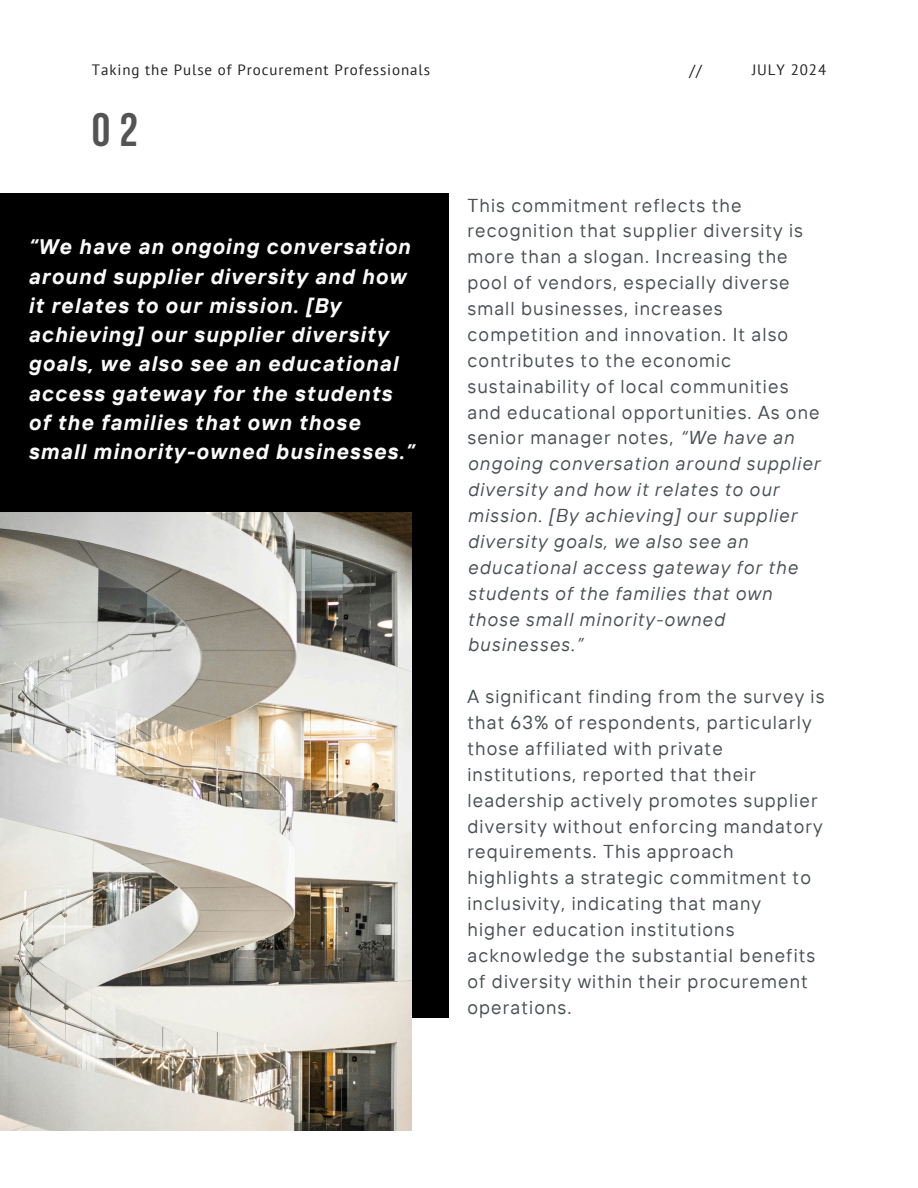
<style>
.page{position:relative;width:918px;height:1188px;background:#fff}
.page>*{position:absolute;margin:0;border:0;box-sizing:border-box;transform-origin:0 0}
.t1{font:700 46.65px "Bebas Neue";color:#545454}
.t2{font:italic 700 21px/29.2px "TT Interphases";letter-spacing:.06em;color:#fafafa}
.t3{font:18.75px/25.8px "TT Interphases";letter-spacing:.06em;color:#495052}
.t4{font:15.9px "PT Sans";color:#222}
.t5{font:15px "PT Sans";letter-spacing:.06em;color:#222}
.s1{font-style:italic}
</style>
<div class="page">
<div style="left:0;top:194px;width:448px;height:824px;background:#000"></div>
<img style="left:0;top:513px;width:412px;height:617px">
<h1 class="t5" style="left:92px;top:60px;width:340px">Taking the Pulse of Procurement Professionals</h1>
<p class="t4" style="left:689px;top:60px;width:14px">//</p>
<p class="t5" style="left:752px;top:60px;width:76px">JULY 2024</p>
<h2 class="t1" style="left:92px;top:112px;width:48px">02</h2>
<h2 class="t2" style="left:28px;top:232px;width:387px">“We have an ongoing conversation around supplier diversity and how it relates to our mission. [By achieving] our supplier diversity goals, we also see an educational access gateway for the students of the families that own those small minority-owned businesses.”</h2>
<h3 class="t3" style="left:468px;top:192px;width:354px">This commitment reflects the recognition that supplier diversity is more than a slogan. Increasing the pool of vendors, especially diverse small businesses, increases competition and innovation. It also contributes to the economic sustainability of local communities and educational opportunities. As one senior manager notes, <span class="s1">“We have an ongoing conversation around supplier diversity and how it relates to our mission. [By achieving] our supplier diversity goals, we also see an educational access gateway for the students of the families that own those small minority-owned businesses.”</span></h3>
<p class="t3" style="left:468px;top:683px;width:358px">A significant finding from the survey is that 63% of respondents, particularly those affiliated with private institutions, reported that their leadership actively promotes supplier diversity without enforcing mandatory requirements. This approach highlights a strategic commitment to inclusivity, indicating that many<br>higher education institutions acknowledge the substantial benefits of diversity within their procurement operations.</p>
</div>
